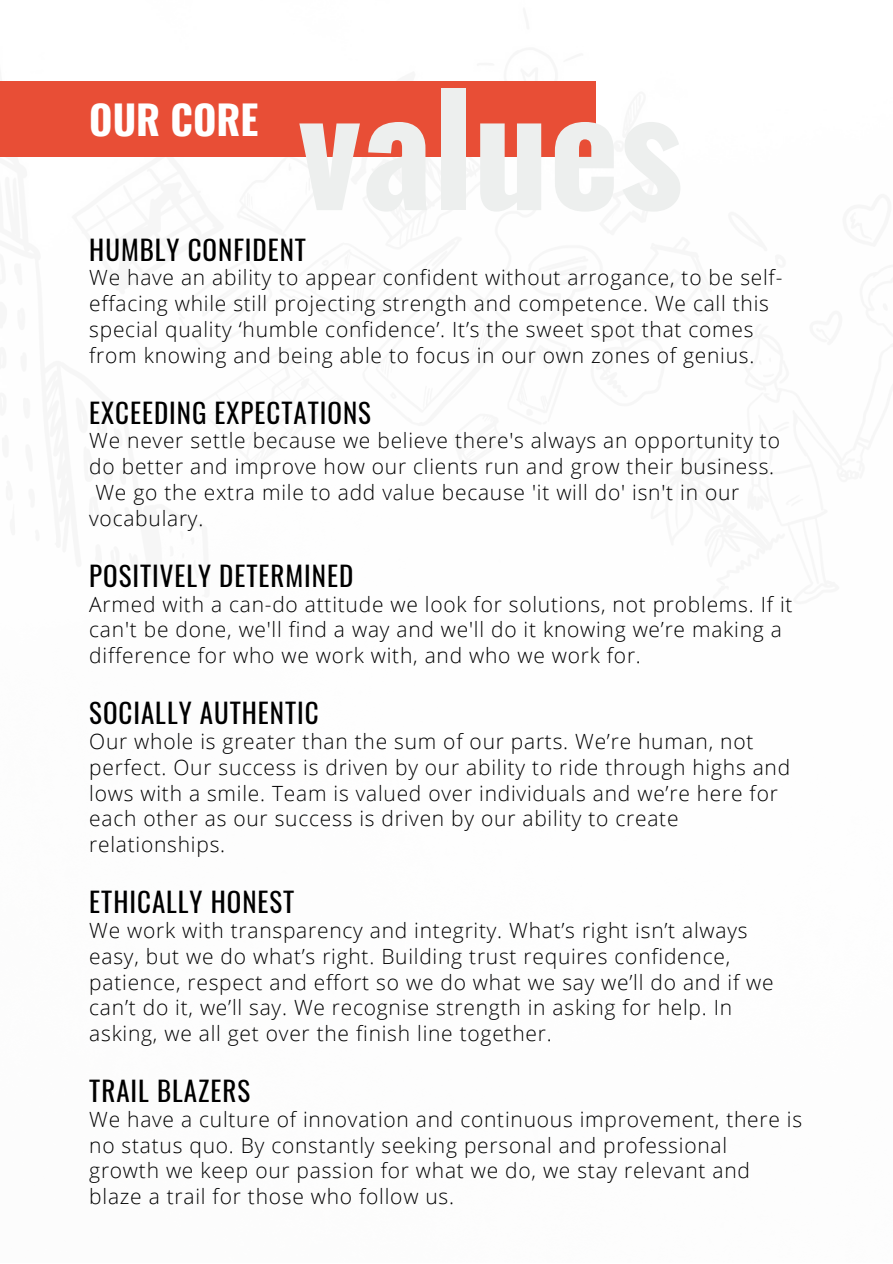
<style>
.page{position:relative;width:893px;height:1264px;background:#fff}
.page>*{position:absolute;margin:0;border:0;box-sizing:border-box;transform-origin:0 0}
.t1{font:700 149.85px "Oswald";color:#edefee}
.t2{font:700 40.05px "Oswald";color:#fff}
.t3{font:27px "Oswald";letter-spacing:.035em;color:#000}
.t4{font:300 21px/25.8px "Open Sans";letter-spacing:.035em;color:#000}
</style>
<div class="page">
<div style="left:0;top:82px;width:595px;height:75px;background:#e84e36"></div>
<p class="t2" style="left:89px;top:88px;width:171px">OUR CORE</p>
<p class="t1" style="left:298px;top:31px;width:387px">values</p>
<p class="t3" style="left:89px;top:228px;width:218px">HUMBLY CONFIDENT</p>
<p class="t4" style="left:89px;top:264px;width:694px">We have an ability to appear confident without arrogance, to be self&shy;effacing while still projecting strength and competence. We call this special quality ‘humble confidence’. It’s the sweet spot that comes from knowing and being able to focus in our own zones of genius.</p>
<p class="t3" style="left:89px;top:391px;width:283px">EXCEEDING EXPECTATIONS</p>
<p class="t4" style="left:89px;top:427px;width:692px">We never settle because we believe there's always an opportunity to do better and improve how our clients run and grow their business.<br>We go the extra mile to add value because 'it will do' isn't in our vocabulary.</p>
<p class="t3" style="left:89px;top:554px;width:265px">POSITIVELY DETERMINED</p>
<p class="t4" style="left:89px;top:590px;width:704px">Armed with a can-do attitude we look for solutions, not problems. If it can't be done, we'll find a way and we'll do it knowing we’re making a difference for who we work with, and who we work for.</p>
<p class="t3" style="left:89px;top:691px;width:231px">SOCIALLY AUTHENTIC</p>
<p class="t4" style="left:89px;top:727px;width:702px">Our whole is greater than the sum of our parts. We’re human, not perfect. Our success is driven by our ability to ride through highs and lows with a smile. Team is valued over individuals and we’re here for each other as our success is driven by our ability to create relationships.</p>
<p class="t3" style="left:89px;top:880px;width:207px">ETHICALLY HONEST</p>
<p class="t4" style="left:89px;top:916px;width:685px">We work with transparency and integrity. What’s right isn’t always easy, but we do what’s right. Building trust requires confidence, patience, respect and effort so we do what we say we’ll do and if we can’t do it, we’ll say. We recognise strength in asking for help. In asking, we all get over the finish line together.</p>
<p class="t3" style="left:89px;top:1069px;width:162px">TRAIL BLAZERS</p>
<p class="t4" style="left:89px;top:1105px;width:714px">We have a culture of innovation and continuous improvement, there is no status quo. By constantly seeking personal and professional<br>growth we keep our passion for what we do, we stay relevant and blaze a trail for those who follow us.</p>
</div>
